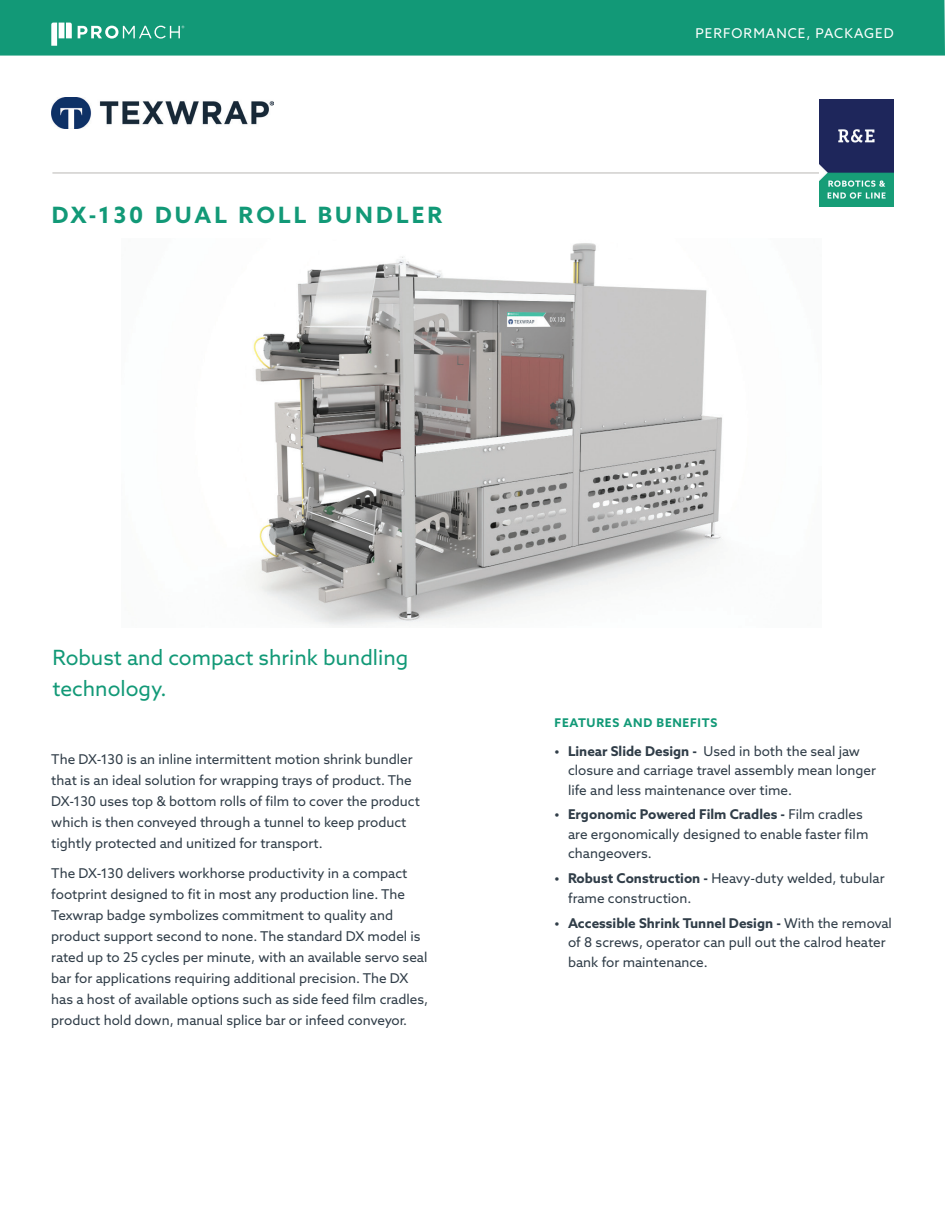
<style>
.page{position:relative;width:945px;height:1215px;background:#fff}
.page>*{position:absolute;margin:0;border:0;box-sizing:border-box;transform-origin:0 0}
.t1{font:700 22.5px "Azo Sans";letter-spacing:.14em;color:#129977}
.t2{font:21px/31.2px "Azo Sans";color:#129977}
.t3{font:13.5px/21px "Azo Sans";color:#303d48}
.t4{font:13.5px "Azo Sans";letter-spacing:.075em;color:#fff}
.t5{font:700 12px "Azo Sans";letter-spacing:.06em;color:#129977}
.s1{font-weight:700}
</style>
<div class="page">
<img style="left:52px;top:98px;width:222px;height:31px">
<hr style="left:52px;top:172px;width:829px;height:2px;background:#d0cfcd">
<img style="left:819px;top:99px;width:74px;height:108px">
<img style="left:253px;top:243px;width:470px;height:383px">
<div style="left:0;top:0;width:945px;height:56px;background:#129977"></div>
<svg style="left:51px;top:23px;width:21px;height:23px"></svg>
<svg style="left:78px;top:26px;width:106px;height:13px"></svg>
<h1 class="t1" style="left:52px;top:200px;width:392px">DX-130 DUAL ROLL BUNDLER</h1>
<p class="t4" style="left:696px;top:24px;width:200px">PERFORMANCE, PACKAGED</p>
<h2 class="t2" style="left:52px;top:641px;width:357px">Robust and compact shrink bundling technology.</h2>
<p class="t3" style="left:51px;top:748px;width:370px">The DX-130 is an inline intermittent motion shrink bundler that is an ideal solution for wrapping trays of product. The DX-130 uses top &amp; bottom rolls of film to cover the product which is then conveyed through a tunnel to keep product tightly protected and unitized for transport.</p>
<p class="t3" style="left:51px;top:862px;width:378px">The DX-130 delivers workhorse productivity in a compact footprint designed to fit in most any production line. The Texwrap badge symbolizes commitment to quality and product support second to none. The standard DX model is rated up to 25 cycles per minute, with an available servo seal bar for applications requiring additional precision. The DX has a host of available options such as side feed film cradles, product hold down, manual splice bar or infeed conveyor.</p>
<p class="t5" style="left:555px;top:715px;width:164px">FEATURES AND BENEFITS</p>
<p class="t3" style="left:568px;top:741px;width:309px;line-height:19.5px;text-indent:-14px"><span class="s1">• Linear Slide Design -</span> Used in both the seal jaw closure and carriage travel assembly mean longer life and less maintenance over time.</p>
<p class="t3" style="left:568px;top:805px;width:302px;line-height:19.5px;text-indent:-14px"><span class="s1">• Ergonomic Powered Film Cradles -</span> Film cradles are ergonomically designed to enable faster film changeovers.</p>
<p class="t3" style="left:568px;top:869px;width:318px;line-height:19.5px;text-indent:-14px"><span class="s1">• Robust Construction -</span> Heavy-duty welded, tubular frame construction.</p>
<p class="t3" style="left:568px;top:913px;width:325px;line-height:19.5px;text-indent:-14px"><span class="s1">• Accessible Shrink Tunnel Design -</span> With the removal of 8 screws, operator can pull out the calrod heater bank for maintenance.</p>
</div>
